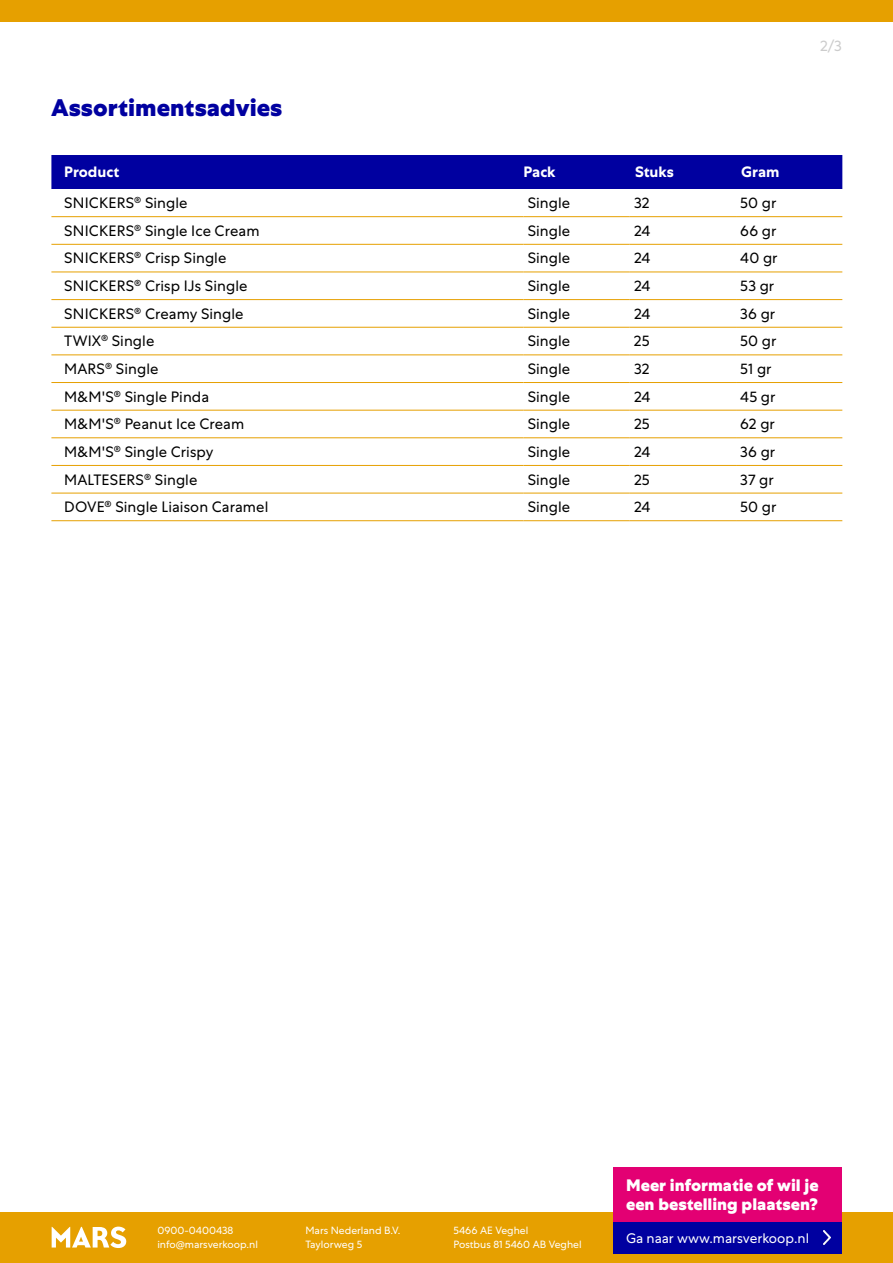
<style>
.page{position:relative;width:893px;height:1263px;background:#fff}
.page>*{position:absolute;margin:0;border:0;box-sizing:border-box;transform-origin:0 0}
.t1{font:800 24px "Mars Centra";color:#0000a0}
.t2{font:800 16.65px/19.4px "Mars Centra";color:#fff}
.t3{font:15px "Mars Centra";letter-spacing:.005em;color:#000}
.t4{font:700 15px "Mars Centra";color:#fff}
.t5{font:15px "Mars Centra";color:#ccc}
.t6{font:13.8px "Mars Centra";color:#fff}
.t7{font:10.5px/13.5px "Mars Centra";color:#fff}
</style>
<div class="page">
<div style="left:51px;top:155px;width:791px;height:34px;background:#0000a0"></div>
<svg style="left:51px;top:217px;width:791px;height:276px"></svg>
<hr style="left:51px;top:244px;width:472px;height:1px;background:#e6a000">
<hr style="left:523px;top:244px;width:107px;height:1px;background:#e6a000">
<hr style="left:630px;top:244px;width:106px;height:1px;background:#e6a000">
<hr style="left:736px;top:244px;width:106px;height:1px;background:#e6a000">
<hr style="left:51px;top:272px;width:472px;height:1px;background:#e6a000">
<hr style="left:523px;top:272px;width:107px;height:1px;background:#e6a000">
<hr style="left:630px;top:272px;width:106px;height:1px;background:#e6a000">
<hr style="left:736px;top:272px;width:106px;height:1px;background:#e6a000">
<hr style="left:51px;top:299px;width:472px;height:1px;background:#e6a000">
<hr style="left:523px;top:299px;width:107px;height:1px;background:#e6a000">
<hr style="left:630px;top:299px;width:106px;height:1px;background:#e6a000">
<hr style="left:736px;top:299px;width:106px;height:1px;background:#e6a000">
<hr style="left:51px;top:327px;width:472px;height:1px;background:#e6a000">
<hr style="left:523px;top:327px;width:107px;height:1px;background:#e6a000">
<hr style="left:630px;top:327px;width:106px;height:1px;background:#e6a000">
<hr style="left:736px;top:327px;width:106px;height:1px;background:#e6a000">
<hr style="left:51px;top:354px;width:472px;height:1px;background:#e6a000">
<hr style="left:523px;top:354px;width:107px;height:1px;background:#e6a000">
<hr style="left:630px;top:354px;width:106px;height:1px;background:#e6a000">
<hr style="left:736px;top:354px;width:106px;height:1px;background:#e6a000">
<hr style="left:51px;top:382px;width:472px;height:1px;background:#e6a000">
<hr style="left:523px;top:382px;width:107px;height:1px;background:#e6a000">
<hr style="left:630px;top:382px;width:106px;height:1px;background:#e6a000">
<hr style="left:736px;top:382px;width:106px;height:1px;background:#e6a000">
<hr style="left:51px;top:410px;width:472px;height:1px;background:#e6a000">
<hr style="left:523px;top:410px;width:107px;height:1px;background:#e6a000">
<hr style="left:630px;top:410px;width:106px;height:1px;background:#e6a000">
<hr style="left:736px;top:410px;width:106px;height:1px;background:#e6a000">
<hr style="left:51px;top:437px;width:472px;height:1px;background:#e6a000">
<hr style="left:523px;top:437px;width:107px;height:1px;background:#e6a000">
<hr style="left:630px;top:437px;width:106px;height:1px;background:#e6a000">
<hr style="left:736px;top:437px;width:106px;height:1px;background:#e6a000">
<hr style="left:51px;top:465px;width:472px;height:1px;background:#e6a000">
<hr style="left:523px;top:465px;width:107px;height:1px;background:#e6a000">
<hr style="left:630px;top:465px;width:106px;height:1px;background:#e6a000">
<hr style="left:736px;top:465px;width:106px;height:1px;background:#e6a000">
<hr style="left:51px;top:493px;width:472px;height:1px;background:#e6a000">
<hr style="left:523px;top:493px;width:107px;height:1px;background:#e6a000">
<hr style="left:630px;top:493px;width:106px;height:1px;background:#e6a000">
<hr style="left:736px;top:493px;width:106px;height:1px;background:#e6a000">
<hr style="left:51px;top:520px;width:472px;height:1px;background:#e6a000">
<hr style="left:523px;top:520px;width:107px;height:1px;background:#e6a000">
<hr style="left:630px;top:520px;width:106px;height:1px;background:#e6a000">
<hr style="left:736px;top:520px;width:106px;height:1px;background:#e6a000">
<hr style="left:51px;top:216px;width:472px;height:1px;background:#e6a000">
<hr style="left:523px;top:216px;width:107px;height:1px;background:#e6a000">
<hr style="left:630px;top:216px;width:106px;height:1px;background:#e6a000">
<hr style="left:736px;top:216px;width:106px;height:1px;background:#e6a000">
<div style="left:0;top:0;width:893px;height:21px;background:#e6a000"></div>
<div style="left:0;top:1212px;width:893px;height:51px;background:#e6a000"></div>
<svg style="left:52px;top:1226px;width:75px;height:22px"></svg>
<div style="left:613px;top:1167px;width:229px;height:55px;background:#e30073"></div>
<div style="left:613px;top:1222px;width:229px;height:31px;background:#0000a0"></div>
<svg style="left:823px;top:1231px;width:8px;height:13px"></svg>
<h1 class="t1" style="left:51px;top:93px;width:233px">Assortimentsadvies</h1>
<p class="t4" style="left:64px;top:163px;width:57px">Product</p>
<p class="t4" style="left:523px;top:163px;width:34px">Pack</p>
<p class="t4" style="left:635px;top:163px;width:40px">Stuks</p>
<p class="t4" style="left:741px;top:163px;width:40px">Gram</p>
<p class="t3" style="left:64px;top:194px;width:125px">SNICKERS<sup>®</sup> Single</p>
<p class="t3" style="left:528px;top:194px;width:44px">Single</p>
<p class="t3" style="left:634px;top:194px;width:17px">32</p>
<p class="t3" style="left:740px;top:194px;width:38px">50 gr</p>
<p class="t3" style="left:64px;top:222px;width:197px">SNICKERS<sup>®</sup> Single Ice Cream</p>
<p class="t3" style="left:528px;top:222px;width:44px">Single</p>
<p class="t3" style="left:634px;top:222px;width:18px">24</p>
<p class="t3" style="left:740px;top:222px;width:38px">66 gr</p>
<p class="t3" style="left:64px;top:249px;width:164px">SNICKERS<sup>®</sup> Crisp Single</p>
<p class="t3" style="left:528px;top:249px;width:44px">Single</p>
<p class="t3" style="left:634px;top:249px;width:18px">24</p>
<p class="t3" style="left:740px;top:249px;width:39px">40 gr</p>
<p class="t3" style="left:64px;top:277px;width:185px">SNICKERS<sup>®</sup> Crisp IJs Single</p>
<p class="t3" style="left:528px;top:277px;width:44px">Single</p>
<p class="t3" style="left:634px;top:277px;width:18px">24</p>
<p class="t3" style="left:740px;top:277px;width:36px">53 gr</p>
<p class="t3" style="left:64px;top:305px;width:181px">SNICKERS<sup>®</sup> Creamy Single</p>
<p class="t3" style="left:528px;top:305px;width:44px">Single</p>
<p class="t3" style="left:634px;top:305px;width:18px">24</p>
<p class="t3" style="left:740px;top:305px;width:37px">36 gr</p>
<p class="t3" style="left:64px;top:332px;width:92px">TWIX<sup>®</sup> Single</p>
<p class="t3" style="left:528px;top:332px;width:44px">Single</p>
<p class="t3" style="left:634px;top:332px;width:17px">25</p>
<p class="t3" style="left:740px;top:332px;width:38px">50 gr</p>
<p class="t3" style="left:64px;top:360px;width:96px">MARS<sup>®</sup> Single</p>
<p class="t3" style="left:528px;top:360px;width:44px">Single</p>
<p class="t3" style="left:634px;top:360px;width:17px">32</p>
<p class="t3" style="left:740px;top:360px;width:33px">51 gr</p>
<p class="t3" style="left:64px;top:388px;width:146px">M&amp;M'S<sup>®</sup> Single Pinda</p>
<p class="t3" style="left:528px;top:388px;width:44px">Single</p>
<p class="t3" style="left:634px;top:388px;width:18px">24</p>
<p class="t3" style="left:740px;top:388px;width:37px">45 gr</p>
<p class="t3" style="left:64px;top:415px;width:182px">M&amp;M'S<sup>®</sup> Peanut Ice Cream</p>
<p class="t3" style="left:528px;top:415px;width:44px">Single</p>
<p class="t3" style="left:634px;top:415px;width:17px">25</p>
<p class="t3" style="left:740px;top:415px;width:36px">62 gr</p>
<p class="t3" style="left:64px;top:443px;width:151px">M&amp;M'S<sup>®</sup> Single Crispy</p>
<p class="t3" style="left:528px;top:443px;width:44px">Single</p>
<p class="t3" style="left:634px;top:443px;width:18px">24</p>
<p class="t3" style="left:740px;top:443px;width:37px">36 gr</p>
<p class="t3" style="left:64px;top:471px;width:135px">MALTESERS<sup>®</sup> Single</p>
<p class="t3" style="left:528px;top:471px;width:44px">Single</p>
<p class="t3" style="left:634px;top:471px;width:17px">25</p>
<p class="t3" style="left:740px;top:471px;width:35px">37 gr</p>
<p class="t3" style="left:64px;top:498px;width:206px">DOVE<sup>®</sup> Single Liaison Caramel</p>
<p class="t3" style="left:528px;top:498px;width:44px">Single</p>
<p class="t3" style="left:634px;top:498px;width:18px">24</p>
<p class="t3" style="left:740px;top:498px;width:38px">50 gr</p>
<p class="t5" style="left:820px;top:37px;width:23px">2/3</p>
<p class="t7" style="left:157px;top:1224px;width:102px">0900-0400438 info@marsverkoop.nl</p>
<p class="t7" style="left:305px;top:1224px;width:96px">Mars Nederland B.V.<br>Taylorweg 5</p>
<p class="t7" style="left:453px;top:1224px;width:130px">5466 AE Veghel<br>Postbus 81 5460 AB Veghel</p>
<p class="t2" style="left:626px;top:1176px;width:194px">Meer informatie of wil je een bestelling plaatsen?</p>
<p class="t6" style="left:626px;top:1230px;width:185px">Ga naar www.marsverkoop.nl</p>
</div>
